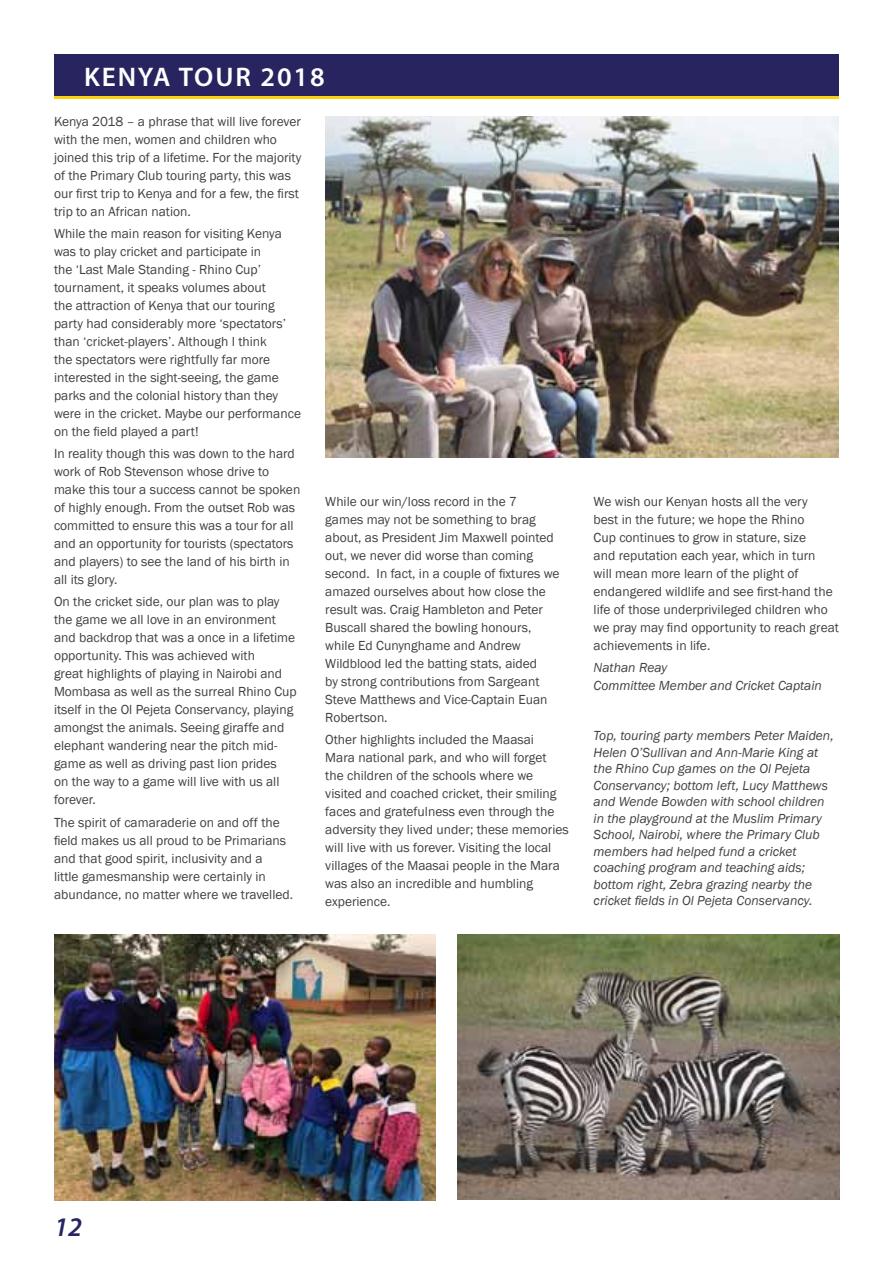
<style>
.page{position:relative;width:893px;height:1263px;background:#fff}
.page>*{position:absolute;margin:0;border:0;box-sizing:border-box;transform-origin:0 0}
.t1{font:600 27px "Myriad Pro";letter-spacing:.07em;color:#fff}
.t2{font:italic 600 27px "Myriad Pro";color:#27245f}
.t3{font:13.5px/18px "Franklin Gothic";color:#414042}
.t4{font:italic 13.5px/16.5px "Franklin Gothic";color:#414042}
</style>
<div class="page">
<div style="left:54px;top:54px;width:785px;height:45px;background:#27245f"></div>
<hr style="left:54px;top:96px;width:785px;height:3px;background:#f9d20e">
<img style="left:325px;top:116px;width:514px;height:341px">
<img style="left:54px;top:934px;width:382px;height:266px">
<img style="left:457px;top:934px;width:383px;height:265px">
<h1 class="t1" style="left:84px;top:59px;width:242px">KENYA TOUR 2018</h1>
<p class="t3" style="left:54px;top:112px;width:249px">Kenya 2018 – a phrase that will live forever with the men, women and children who joined this trip of a lifetime. For the majority of the Primary Club touring party, this was our first trip to Kenya and for a few, the first trip to an African nation.</p>
<p class="t3" style="left:54px;top:225px;width:249px">While the main reason for visiting Kenya was to play cricket and participate in<br>the ‘Last Male Standing - Rhino Cup’ tournament, it speaks volumes about<br>the attraction of Kenya that our touring party had considerably more ‘spectators’ than ‘cricket-players’. Although I think<br>the spectators were rightfully far more interested in the sight-seeing, the game parks and the colonial history than they were in the cricket. Maybe our performance on the field played a part!</p>
<p class="t3" style="left:54px;top:445px;width:248px">In reality though this was down to the hard work of Rob Stevenson whose drive to make this tour a success cannot be spoken of highly enough. From the outset Rob was committed to ensure this was a tour for all and an opportunity for tourists (spectators and players) to see the land of his birth in all its glory.</p>
<p class="t3" style="left:54px;top:593px;width:244px">On the cricket side, our plan was to play the game we all love in an environment and backdrop that was a once in a lifetime opportunity. This was achieved with<br>great highlights of playing in Nairobi and Mombasa as well as the surreal Rhino Cup itself in the Ol Pejeta Conservancy, playing amongst the animals. Seeing giraffe and elephant wandering near the pitch mid&shy;game as well as driving past lion prides<br>on the way to a game will live with us all forever.</p>
<p class="t3" style="left:54px;top:813px;width:241px">The spirit of camaraderie on and off the field makes us all proud to be Primarians and that good spirit, inclusivity and a<br>little gamesmanship were certainly in abundance, no matter where we travelled.</p>
<p class="t3" style="left:325px;top:493px;width:236px">While our win/loss record in the 7<br>games may not be something to brag about, as President Jim Maxwell pointed out, we never did worse than coming second. In fact, in a couple of fixtures we amazed ourselves about how close the result was. Craig Hambleton and Peter Buscall shared the bowling honours, while Ed Cunynghame and Andrew Wildblood led the batting stats, aided<br>by strong contributions from Sargeant Steve Matthews and Vice-Captain Euan Robertson.</p>
<p class="t3" style="left:325px;top:731px;width:245px">Other highlights included the Maasai<br>Mara national park, and who will forget<br>the children of the schools where we visited and coached cricket, their smiling faces and gratefulness even through the adversity they lived under; these memories will live with us forever. Visiting the local villages of the Maasai people in the Mara was also an incredible and humbling experience.</p>
<p class="t3" style="left:594px;top:493px;width:247px">We wish our Kenyan hosts all the very<br>best in the future; we hope the Rhino<br>Cup continues to grow in stature, size<br>and reputation each year, which in turn<br>will mean more learn of the plight of endangered wildlife and see first-hand the life of those underprivileged children who we pray may find opportunity to reach great achievements in life.</p>
<p class="t4" style="left:594px;top:659px;width:230px;line-height:18px">Nathan Reay<br>Committee Member and Cricket Captain</p>
<p class="t4" style="left:594px;top:728px;width:242px">Top, touring party members Peter Maiden, Helen O’Sullivan and Ann-Marie King at the Rhino Cup games on the Ol Pejeta Conservancy; bottom left, Lucy Matthews and Wende Bowden with school children in the playground at the Muslim Primary School, Nairobi, where the Primary Club members had helped fund a cricket coaching program and teaching aids; bottom right, Zebra grazing nearby the cricket fields in Ol Pejeta Conservancy.</p>
<h1 class="t2" style="left:54px;top:1209px;width:30px">12</h1>
</div>
